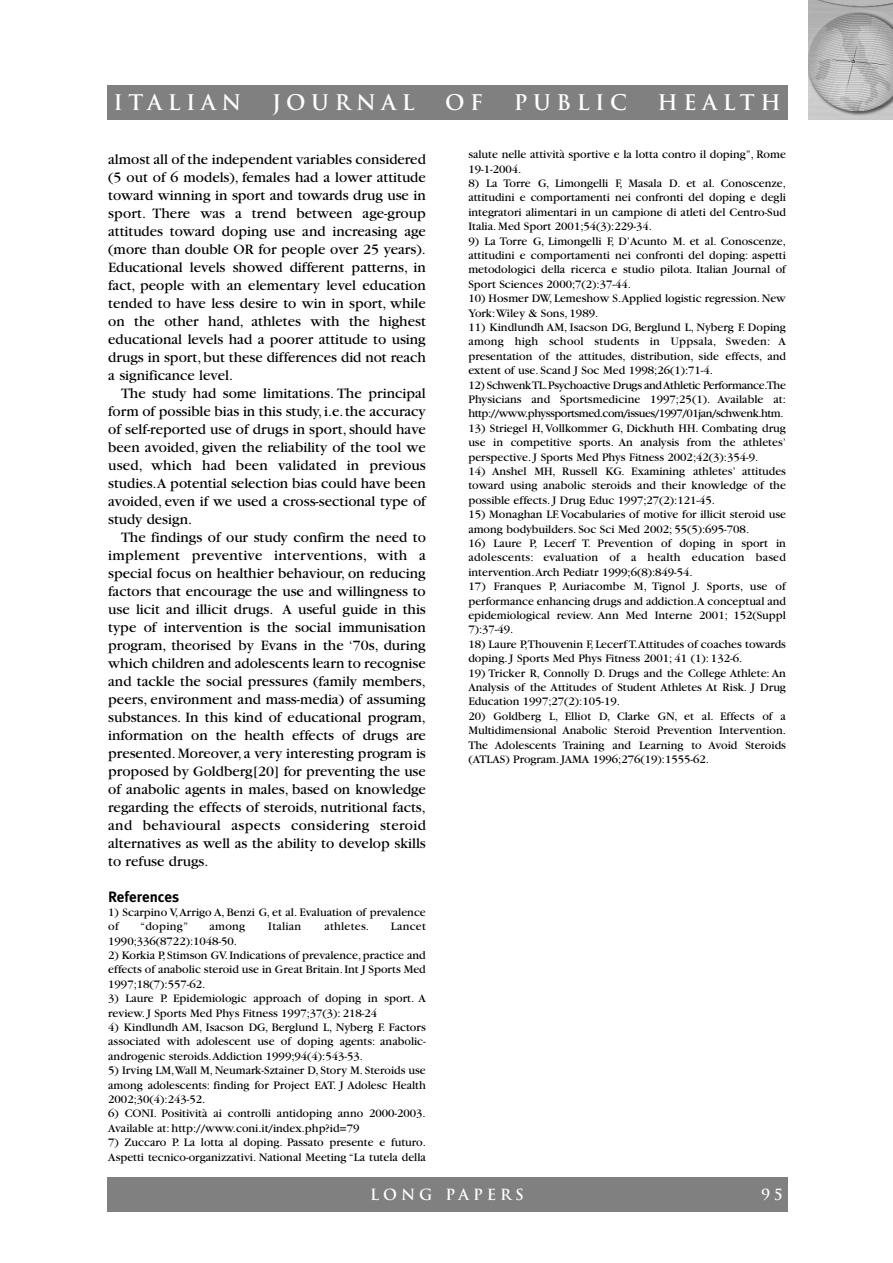
<style>
.page{position:relative;width:893px;height:1263px;background:#fff}
.page>*{position:absolute;margin:0;border:0;box-sizing:border-box;transform-origin:0 0}
.t1{font:700 21px "Trajan";letter-spacing:.265em;color:#fff}
.t2{font:15px/18px "Garamond";color:#000;text-align:justify}
.t3{font:700 15px "Trajan";letter-spacing:.265em;color:#fff}
.t4{font:700 15px "Meta Plus";color:#000}
.t5{font:12px/14.4px "Garamond";color:#000;text-align:justify}
.t6{font:12px "Garamond";letter-spacing:.02em;color:#000}
</style>
<div class="page">
<img style="left:808px;top:0;width:84px;height:119px">
<div style="left:107px;top:85px;width:680px;height:34px;background:#808080"></div>
<div style="left:107px;top:1178px;width:680px;height:34px;background:#808080"></div>
<h1 class="t1" style="left:113px;top:90px;width:130px">ITALIAN</h1>
<h1 class="t1" style="left:272px;top:90px;width:144px">JOURNAL</h1>
<h1 class="t1" style="left:445px;top:90px;width:39px">O F</h1>
<h1 class="t1" style="left:513px;top:90px;width:115px">PUBLIC</h1>
<h1 class="t1" style="left:657px;top:90px;width:125px">HEALTH</h1>
<p class="t2" style="left:108px;top:151px;width:319px">almost all of the independent variables considered (5 out of 6 models), females had a lower attitude toward winning in sport and towards drug use in sport. There was a trend between age-group attitudes toward doping use and increasing age (more than double OR for people over 25 years).<br>Educational levels showed different patterns, in fact, people with an elementary level education tended to have less desire to win in sport, while on the other hand, athletes with the highest educational levels had a poorer attitude to using drugs in sport, but these differences did not reach a significance level.</p>
<p class="t2" style="left:108px;top:385px;width:319px;text-indent:13px">The study had some limitations. The principal form of possible bias in this study,i.e.the accuracy of self-reported use of drugs in sport, should have been avoided, given the reliability of the tool we used, which had been validated in previous studies.A potential selection bias could have been avoided, even if we used a cross-sectional type of study design.</p>
<p class="t2" style="left:108px;top:529px;width:319px;text-indent:13px">The findings of our study confirm the need to implement preventive interventions, with a special focus on healthier behaviour, on reducing factors that encourage the use and willingness to use licit and illicit drugs. A useful guide in this type of intervention is the social immunisation program, theorised by Evans in the ‘70s, during which children and adolescents learn to recognise and tackle the social pressures (family members, peers, environment and mass-media) of assuming substances. In this kind of educational program, information on the health effects of drugs are presented. Moreover, a very interesting program is proposed by Goldberg[20] for preventing the use of anabolic agents in males, based on knowledge regarding the effects of steroids, nutritional facts, and behavioural aspects considering steroid alternatives as well as the ability to develop skills to refuse drugs.</p>
<p class="t4" style="left:108px;top:890px;width:72px">References</p>
<p class="t5" style="left:108px;top:906px;width:319px">1) Scarpino V,Arrigo A, Benzi G, et al. Evaluation of prevalence of</p>
<p class="t5" style="left:468px;top:148px;width:319px">salute nelle attività sportive e la lotta contro il doping”, Rome<br>19-1-2004.</p>
<p class="t5" style="left:468px;top:177px;width:319px">8) La Torre G, Limongelli F, Masala D. et al. Conoscenze, attitudini e comportamenti nei confronti del doping e degli integratori alimentari in un campione di atleti del Centro-Sud Italia. Med Sport 2001;54(3):229-34.</p>
<p class="t5" style="left:468px;top:235px;width:319px">9) La Torre G, Limongelli F, D’Acunto M. et al. Conoscenze, attitudini e comportamenti nei confronti del doping: aspetti metodologici della ricerca e studio pilota. Italian Journal of Sport Sciences 2000;7(2):37-44.</p>
<p class="t5" style="left:468px;top:292px;width:319px">10) Hosmer DW, Lemeshow S.Applied logistic regression. New<br>York:Wiley &amp; Sons, 1989.</p>
<p class="t5" style="left:468px;top:321px;width:319px">11) Kindlundh AM, Isacson DG, Berglund L, Nyberg F. Doping among high school students in Uppsala, Sweden: A presentation of the attitudes, distribution, side effects, and extent of use. Scand J Soc Med 1998;26(1):71-4.</p>
<p class="t5" style="left:468px;top:379px;width:319px">12) Schwenk TL.Psychoactive Drugs and Athletic Performance.The Physicians and Sportsmedicine 1997;25(1). Available at: http://www.physsportsmed.com/issues/1997/01jan/schwenk.htm.</p>
<p class="t5" style="left:468px;top:422px;width:319px">13) Striegel H, Vollkommer G, Dickhuth HH. Combating drug use in competitive sports. An analysis from the athletes’ perspective. J Sports Med Phys Fitness 2002;42(3):354-9.</p>
<p class="t5" style="left:468px;top:465px;width:319px">14) Anshel MH, Russell KG. Examining athletes’ attitudes toward using anabolic steroids and their knowledge of the possible effects. J Drug Educ 1997;27(2):121-45.</p>
<p class="t5" style="left:468px;top:508px;width:319px">15) Monaghan LF.Vocabularies of motive for illicit steroid use among bodybuilders. Soc Sci Med 2002; 55(5):695-708.</p>
<p class="t5" style="left:468px;top:537px;width:319px">16) Laure P, Lecerf T. Prevention of doping in sport in adolescents: evaluation of a health education based intervention.Arch Pediatr 1999;6(8):849-54.</p>
<p class="t5" style="left:468px;top:580px;width:319px">17) Franques P, Auriacombe M, Tignol J. Sports, use of performance enhancing drugs and addiction.A conceptual and epidemiological review. Ann Med Interne 2001; 152(Suppl 7):37-49.</p>
<p class="t5" style="left:468px;top:638px;width:319px">18) Laure P,Thouvenin F, Lecerf T.Attitudes of coaches towards doping. J Sports Med Phys Fitness 2001; 41 (1): 132-6.</p>
<p class="t5" style="left:468px;top:667px;width:319px">19) Tricker R, Connolly D. Drugs and the College Athlete: An Analysis of the Attitudes of Student Athletes At Risk. J Drug Education 1997;27(2):105-19.</p>
<p class="t5" style="left:468px;top:710px;width:319px">20) Goldberg L, Elliot D, Clarke GN, et al. Effects of a Multidimensional Anabolic Steroid Prevention Intervention.<br>The Adolescents Training and Learning to Avoid Steroids (ATLAS) Program. JAMA 1996;276(19):1555-62.</p>
<p class="t5" style="left:140px;top:920px;width:49px">“doping”</p>
<p class="t5" style="left:209px;top:920px;width:37px">among</p>
<p class="t6" style="left:268px;top:922px;width:34px">Italian</p>
<p class="t6" style="left:324px;top:922px;width:46px">athletes.</p>
<p class="t5" style="left:391px;top:920px;width:36px">Lancet</p>
<p class="t5" style="left:108px;top:935px;width:130px">1990;336(8722):1048-50.</p>
<p class="t5" style="left:108px;top:949px;width:319px">2) Korkia P,Stimson GV.Indications of prevalence,practice and effects of anabolic steroid use in Great Britain.Int J Sports Med 1997;18(7):557-62.</p>
<p class="t5" style="left:108px;top:992px;width:319px">3) Laure P. Epidemiologic approach of doping in sport. A review. J Sports Med Phys Fitness 1997;37(3): 218-24</p>
<p class="t5" style="left:108px;top:1021px;width:319px">4) Kindlundh AM, Isacson DG, Berglund L, Nyberg F. Factors associated with adolescent use of doping agents: anabolic&shy;androgenic steroids.Addiction 1999;94(4):543-53.</p>
<p class="t5" style="left:108px;top:1064px;width:319px">5) Irving LM,Wall M, Neumark-Sztainer D, Story M. Steroids use among adolescents: finding for Project EAT. J Adolesc Health 2002;30(4):243-52.</p>
<p class="t5" style="left:108px;top:1108px;width:319px">6) CONI. Positività ai controlli antidoping anno 2000-2003.<br>Available at: http://www.coni.it/index.php?id=79</p>
<p class="t5" style="left:108px;top:1136px;width:319px">7) Zuccaro P. La lotta al doping. Passato presente e futuro.<br>Aspetti tecnico-organizzativi. National Meeting “La tutela della</p>
<p class="t3" style="left:370px;top:1186px;width:155px">LONG PAPERS</p>
<p class="t3" style="left:761px;top:1186px;width:23px">9 5</p>
</div>
